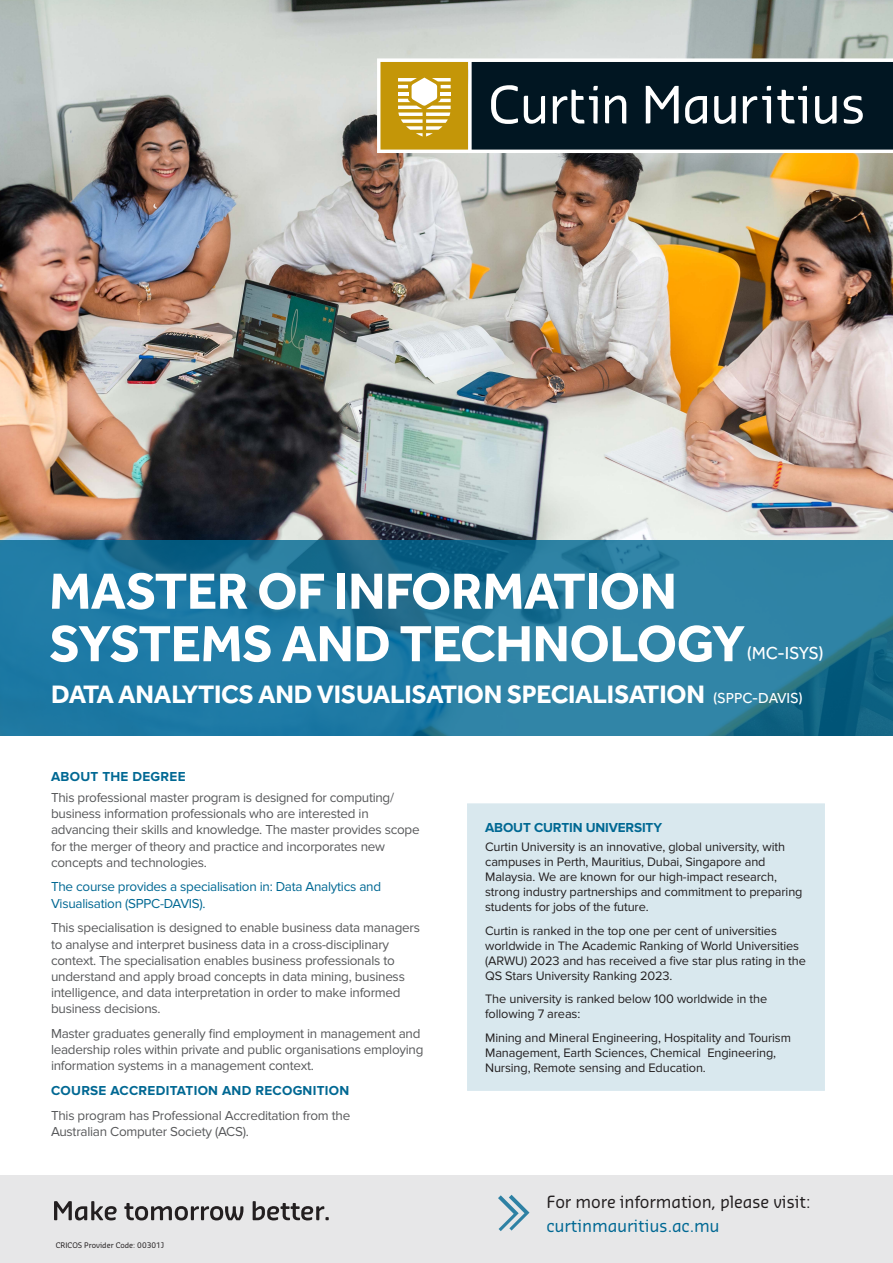
<style>
.page{position:relative;width:893px;height:1263px;background:#fff}
.page>*{position:absolute;margin:0;border:0;box-sizing:border-box;transform-origin:0 0}
.Header_1{font:700 52.5px/52.5px "Effra";letter-spacing:-.01em;color:#fff}
.Header_1-2{font:700 26.1px "Effra";letter-spacing:-.01em;color:#fff}
.Header_1-3{font:18px "Effra";letter-spacing:-.02em;color:#fff}
.Faculty_Degree{font:16.5px "Sansa Soft Pro";letter-spacing:-.01em;color:#231f20}
.Faculty_Degree-2{font:16.5px "Sansa Soft Pro";letter-spacing:-.01em;color:#006893}
.Paragraph{font:13.5px/16.2px "Proxima Nova";letter-spacing:-.02em;color:#58595b}
.Paragraph-2{font:13.5px/16.2px "Proxima Nova";letter-spacing:-.02em;color:#006893}
.Paragraph-3{font:700 13.5px "Proxima Nova";letter-spacing:.02em;color:#006893}
.Header_4{font:700 13.5px "Proxima Nova";letter-spacing:-.01em;color:#006893}
.Header_4-2{font:700 13.5px "Proxima Nova";letter-spacing:.02em;color:#006893}
.Paragraph-4{font:12.75px/15px "Proxima Nova";letter-spacing:-.01em;color:#231f20}
.t1{font:7.5px "Sansa Soft Pro";color:#231f20}
.s1{font-weight:400;font-size:15px}
</style>
<div class="page">
<img style="left:0;top:0;width:893px;height:540px">
<svg style="left:0;top:540px;width:893px;height:196px;background:#23799e"></svg>
<svg style="left:377px;top:58px;width:516px;height:95px;background:#454d3f"></svg>
<svg style="left:491px;top:85px;width:27px;height:39px"></svg>
<svg style="left:524px;top:96px;width:21px;height:28px"></svg>
<svg style="left:553px;top:86px;width:45px;height:38px"></svg>
<svg style="left:605px;top:96px;width:21px;height:27px"></svg>
<svg style="left:815px;top:96px;width:22px;height:28px"></svg>
<svg style="left:777px;top:86px;width:30px;height:37px"></svg>
<svg style="left:714px;top:96px;width:22px;height:28px"></svg>
<svg style="left:685px;top:96px;width:22px;height:28px"></svg>
<svg style="left:646px;top:86px;width:33px;height:37px"></svg>
<svg style="left:743px;top:86px;width:28px;height:37px"></svg>
<svg style="left:844px;top:96px;width:19px;height:28px"></svg>
<div style="left:0;top:1176px;width:893px;height:87px;background:#e7e7e8"></div>
<svg style="left:54px;top:1201px;width:63px;height:19px"></svg>
<svg style="left:124px;top:1203px;width:119px;height:17px"></svg>
<svg style="left:253px;top:1201px;width:76px;height:19px"></svg>
<svg style="left:498px;top:1195px;width:31px;height:36px"></svg>
<div style="left:467px;top:803px;width:358px;height:288px;background:#d9e8ee"></div>
<p class="Header_1" style="left:49px;top:564px;width:697px">MASTER OF INFORMATION<br>SYSTEMS AND TECHNOLOGY</p>
<p class="Header_1-3" style="left:747px;top:643px;width:78px">(MC-ISYS)</p>
<p class="Header_1-2" style="left:51px;top:679px;width:753px">DATA ANALYTICS AND VISUALISATION SPECIALISATION <span class="s1">(SPPC-DAVIS)</span></p>
<p class="Header_4-2" style="left:51px;top:769px;width:136px">ABOUT THE DEGREE</p>
<p class="Paragraph" style="left:51px;top:789px;width:370px">This professional master program is designed for computing/ business information professionals who are interested in advancing their skills and knowledge. The master provides scope for the merger of theory and practice and incorporates new concepts and technologies.</p>
<p class="Paragraph-2" style="left:51px;top:879px;width:332px">The course provides a specialisation in: Data Analytics and<br>Visualisation (SPPC-DAVIS).</p>
<p class="Paragraph" style="left:51px;top:920px;width:370px">This specialisation is designed to enable business data managers to analyse and interpret business data in a cross-disciplinary context. The specialisation enables business professionals to understand and apply broad concepts in data mining, business intelligence, and data interpretation in order to make informed business decisions.</p>
<p class="Paragraph" style="left:51px;top:1026px;width:374px">Master graduates generally find employment in management and leadership roles within private and public organisations employing information systems in a management context.</p>
<p class="Paragraph-3" style="left:51px;top:1083px;width:300px">COURSE ACCREDITATION AND RECOGNITION</p>
<p class="Paragraph" style="left:51px;top:1107px;width:301px">This program has Professional Accreditation from the<br>Australian Computer Society (ACS).</p>
<p class="t1" style="left:56px;top:1240px;width:110px">CRICOS Provider Code: 00301J</p>
<p class="Header_4" style="left:485px;top:820px;width:178px">ABOUT CURTIN UNIVERSITY</p>
<p class="Paragraph-4" style="left:485px;top:840px;width:319px">Curtin University is an innovative, global university, with campuses in Perth, Mauritius, Dubai, Singapore and Malaysia. We are known for our high-impact research, strong industry partnerships and commitment to preparing students for jobs of the future.</p>
<p class="Paragraph-4" style="left:485px;top:923px;width:322px">Curtin is ranked in the top one per cent of universities worldwide in The Academic Ranking of World Universities (ARWU) 2023 and has received a five star plus rating in the QS Stars University Ranking 2023.</p>
<p class="Paragraph-4" style="left:485px;top:992px;width:284px">The university is ranked below 100 worldwide in the following 7 areas:</p>
<p class="Paragraph-4" style="left:485px;top:1030px;width:307px">Mining and Mineral Engineering, Hospitality and Tourism<br>Management, Earth Sciences, Chemical Engineering,<br>Nursing, Remote sensing and Education.</p>
<p class="Faculty_Degree" style="left:546px;top:1190px;width:265px">For more information, please visit:</p>
<p class="Faculty_Degree-2" style="left:546px;top:1215px;width:175px">curtinmauritius.ac.mu</p>
</div>
